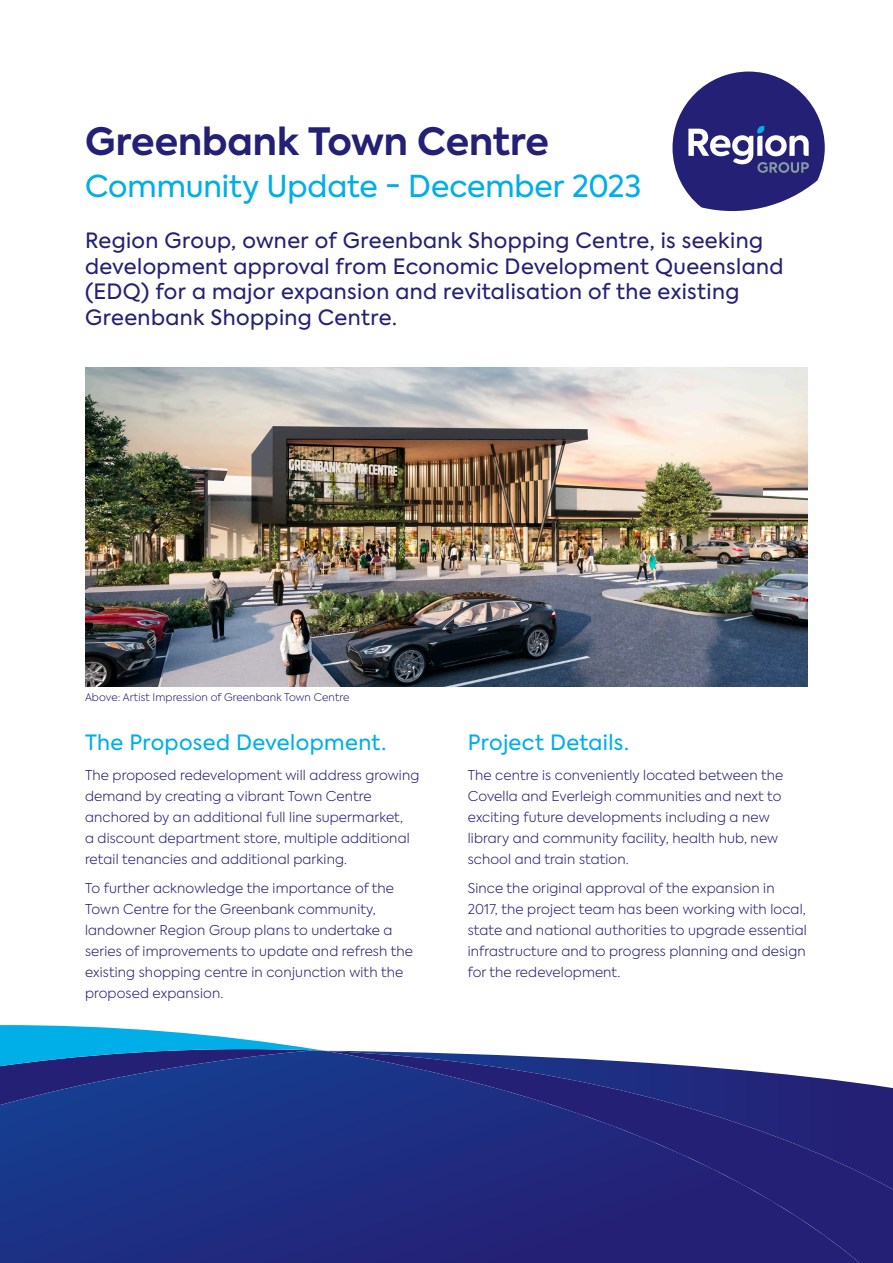
<style>
.page{position:relative;width:893px;height:1263px;background:#fff}
.page>*{position:absolute;margin:0;border:0;box-sizing:border-box;transform-origin:0 0}
.t1{font:700 37.5px "Axiforma";color:#242076}
.t2{font:30px "Axiforma";letter-spacing:-.005em;color:#00aee8}
.t3{font:21px/25.5px "Axiforma";letter-spacing:.02em;color:#242076}
.t4{font:21px "Axiforma";letter-spacing:.015em;color:#00aee8}
.Body_copy{font:300 13.5px/21px "Axiforma";letter-spacing:.01em;color:#242076}
.Body_copy-2{font:300 10.5px "Axiforma";letter-spacing:.01em;color:#242076}
</style>
<div class="page">
<div style="left:860px;top:1189px;width:33px;height:74px;background:#242076"></div>
<div style="left:860px;top:1083px;width:33px;height:106px;background:#242076"></div>
<svg style="left:0;top:1050px;width:860px;height:213px;background:#283283"></svg>
<svg style="left:0;top:1025px;width:325px;height:80px;background:#2e66aa"></svg>
<svg style="left:672px;top:72px;width:153px;height:139px"></svg>
<img style="left:85px;top:368px;width:723px;height:318px">
<p class="t1" style="left:85px;top:116px;width:465px">Greenbank Town Centre</p>
<p class="t2" style="left:85px;top:167px;width:558px">Community Update - December 2023</p>
<h2 class="t3" style="left:85px;top:228px;width:700px">Region Group, owner of Greenbank Shopping Centre, is seeking development approval from Economic Development Queensland (EDQ) for a major expansion and revitalisation of the existing Greenbank Shopping Centre.</h2>
<p class="Body_copy-2" style="left:85px;top:690px;width:266px">Above: Artist Impression of Greenbank Town Centre</p>
<h2 class="t4" style="left:85px;top:729px;width:303px">The Proposed Development.</h2>
<p class="Body_copy" style="left:85px;top:764px;width:336px">The proposed redevelopment will address growing demand by creating a vibrant Town Centre anchored by an additional full line supermarket,<br>a discount department store, multiple additional retail tenancies and additional parking.</p>
<p class="Body_copy" style="left:85px;top:878px;width:329px">To further acknowledge the importance of the Town Centre for the Greenbank community, landowner Region Group plans to undertake a series of improvements to update and refresh the existing shopping centre in conjunction with the proposed expansion.</p>
<h2 class="t4" style="left:468px;top:729px;width:163px">Project Details.</h2>
<p class="Body_copy" style="left:468px;top:764px;width:317px">The centre is conveniently located between the Covella and Everleigh communities and next to exciting future developments including a new library and community facility, health hub, new school and train station.</p>
<p class="Body_copy" style="left:468px;top:878px;width:341px">Since the original approval of the expansion in 2017, the project team has been working with local, state and national authorities to upgrade essential infrastructure and to progress planning and design for the redevelopment.</p>
</div>
